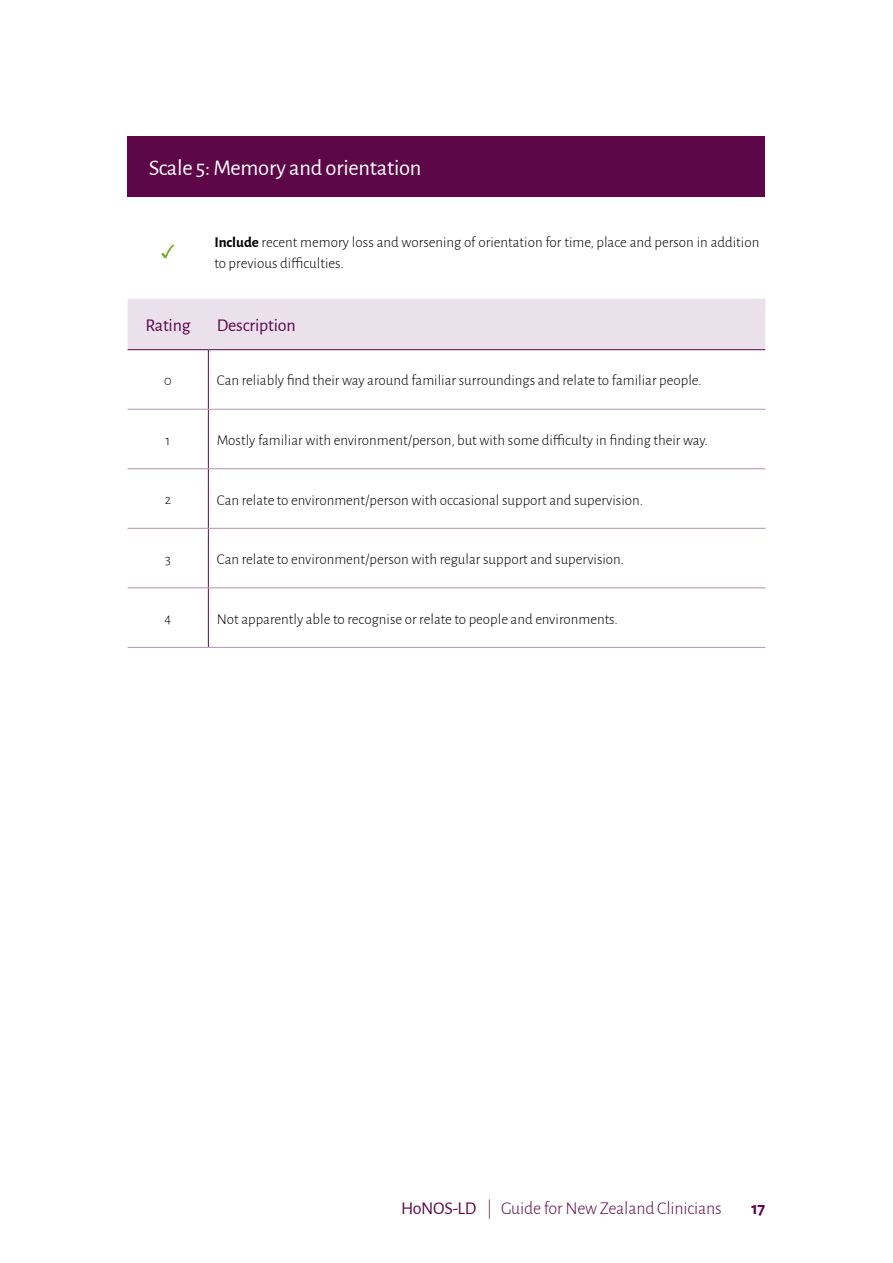
<style>
.page{position:relative;width:893px;height:1263px;background:#fff}
.page>*{position:absolute;margin:0;border:0;box-sizing:border-box;transform-origin:0 0}
.t1{font:22.5px "Alegreya Sans";letter-spacing:-.01em;color:#fff}
.t2{font:300 18px "Alegreya Sans";letter-spacing:-.01em;color:#5d0749}
.t3{font:18px "Alegreya Sans";letter-spacing:-.01em;color:#5d0749}
.t4{font:700 18px "Alegreya Sans";color:#5d0749}
.t5{font:300 15px/21px "Alegreya Sans";color:#000}
.t6{font:300 14.25px "Alegreya Sans";color:#000}
.s1{font-weight:700}
.s2{font-weight:400}
</style>
<div class="page">
<div style="left:128px;top:136px;width:637px;height:61px;background:#5d0749"></div>
<div style="left:128px;top:299px;width:637px;height:50px;background:#eae1ec"></div>
<hr style="left:128px;top:349px;width:80px;height:1px;background:#5d0749">
<hr style="left:208px;top:349px;width:557px;height:1px;background:#5d0749">
<hr style="left:208px;top:350px;width:1px;height:59px;background:#5d0749">
<hr style="left:208px;top:409px;width:1px;height:59px;background:#5d0749">
<hr style="left:208px;top:469px;width:1px;height:59px;background:#5d0749">
<hr style="left:208px;top:529px;width:1px;height:58px;background:#5d0749">
<hr style="left:208px;top:588px;width:1px;height:59px;background:#5d0749">
<hr style="left:128px;top:409px;width:80px;height:1px;background:#b291af">
<hr style="left:208px;top:409px;width:557px;height:1px;background:#b291af">
<hr style="left:128px;top:468px;width:80px;height:1px;background:#b291af">
<hr style="left:208px;top:468px;width:557px;height:1px;background:#b291af">
<hr style="left:128px;top:528px;width:80px;height:1px;background:#b291af">
<hr style="left:208px;top:528px;width:557px;height:1px;background:#b291af">
<hr style="left:128px;top:587px;width:80px;height:1px;background:#b291af">
<hr style="left:208px;top:587px;width:557px;height:1px;background:#b291af">
<hr style="left:128px;top:647px;width:80px;height:1px;background:#b291af">
<hr style="left:208px;top:647px;width:557px;height:1px;background:#b291af">
<svg style="left:161px;top:245px;width:14px;height:13px"></svg>
<h1 class="t1" style="left:149px;top:153px;width:274px">Scale 5: Memory and orientation</h1>
<p class="t5" style="left:214px;top:231px;width:546px"><span class="s1">Include</span> recent memory loss and worsening of orientation for time, place and person in addition to previous difficulties.</p>
<p class="t3" style="left:145px;top:313px;width:47px">Rating</p>
<p class="t3" style="left:217px;top:313px;width:80px">Description</p>
<p class="t6" style="left:164px;top:371px;width:9px">0</p>
<p class="t5" style="left:217px;top:370px;width:486px">Can reliably find their way around familiar surroundings and relate to familiar people.</p>
<p class="t6" style="left:166px;top:431px;width:6px">1</p>
<p class="t5" style="left:217px;top:429px;width:493px">Mostly familiar with environment/person, but with some difficulty in finding their way.</p>
<p class="t6" style="left:165px;top:490px;width:8px">2</p>
<p class="t5" style="left:217px;top:489px;width:428px">Can relate to environment/person with occasional support and supervision.</p>
<p class="t6" style="left:165px;top:550px;width:7px">3</p>
<p class="t5" style="left:217px;top:548px;width:409px">Can relate to environment/person with regular support and supervision.</p>
<p class="t6" style="left:165px;top:609px;width:8px">4</p>
<p class="t5" style="left:217px;top:608px;width:403px">Not apparently able to recognise or relate to people and environments.</p>
<p class="t2" style="left:401px;top:1197px;width:322px"><span class="s2">HoNOS-LD</span> | Guide for New Zealand Clinicians</p>
<p class="t4" style="left:751px;top:1195px;width:16px">17</p>
</div>
